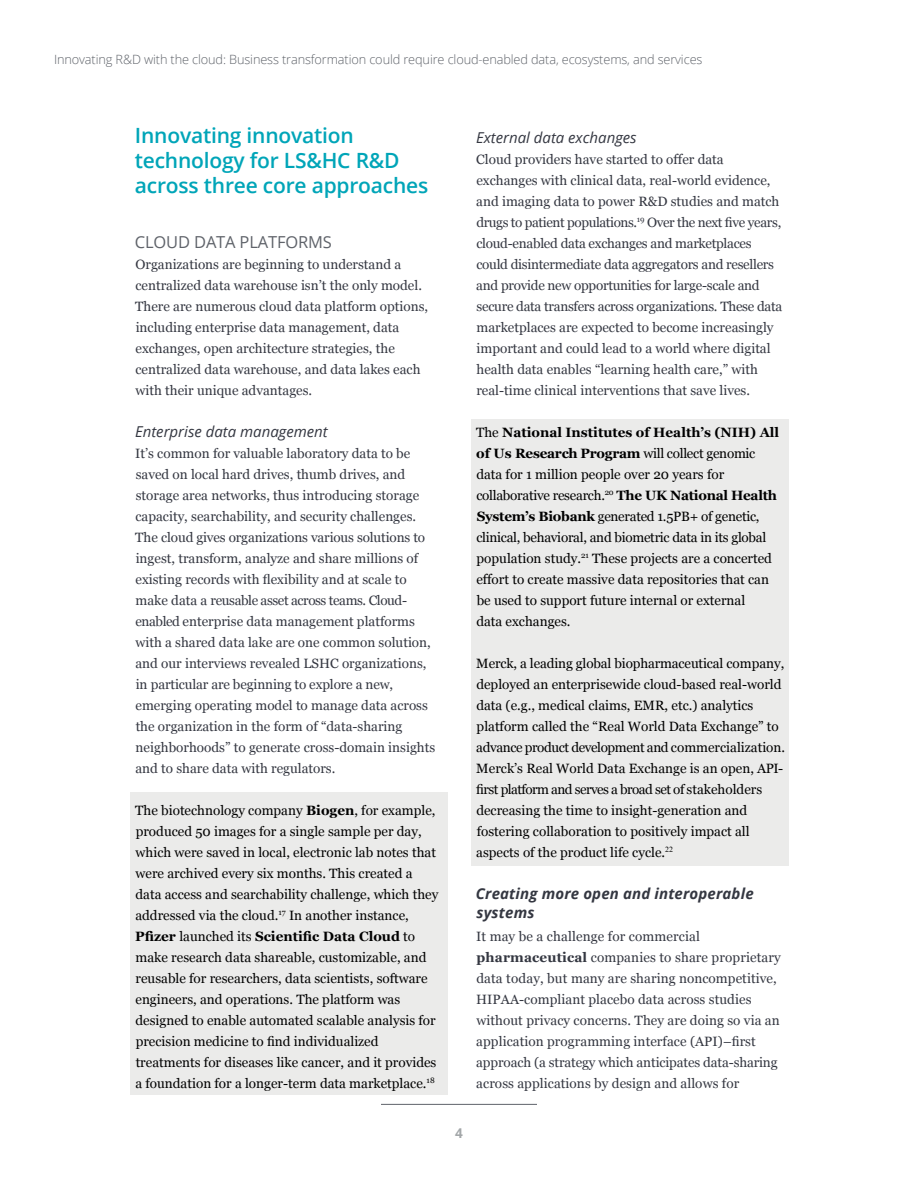
<style>
.page{position:relative;width:918px;height:1188px;background:#fff}
.page>*{position:absolute;margin:0;border:0;box-sizing:border-box;transform-origin:0 0}
.t1{font:600 21px/25.2px "Open Sans";letter-spacing:-.01em;color:#00a5b8}
.t2{font:16.5px "Open Sans";letter-spacing:-.01em;color:#5f636a}
.t3{font:italic 15px "Open Sans";color:#343741}
.t4{font:italic 700 15px/19.5px "Open Sans";letter-spacing:.01em;color:#343741}
.t5{font:13.5px/21px "Georgia";color:#343741}
.t6{font:13.5px/21px "Georgia";color:#000}
.t7{font:700 13.5px "Open Sans";color:#a3a7a9}
.t8{font:300 12.75px "Open Sans";letter-spacing:-.01em;color:#5f636a}
.s1{font-weight:700}
</style>
<div class="page">
<hr style="left:381px;top:1104px;width:156px;height:1px;background:#5f636a">
<div style="left:471px;top:419px;width:317px;height:447px;background:#ebebea"></div>
<div style="left:130px;top:793px;width:317px;height:302px;background:#ebebea"></div>
<p class="t8" style="left:54px;top:50px;width:650px">Innovating R&amp;D with the cloud: Business transformation could require cloud-enabled data, ecosystems, and services</p>
<h1 class="t1" style="left:135px;top:122px;width:295px">Innovating innovation technology for LS&amp;HC R&amp;D across three core approaches</h1>
<p class="t2" style="left:135px;top:230px;width:198px">CLOUD DATA PLATFORMS</p>
<p class="t5" style="left:135px;top:253px;width:294px">Organizations are beginning to understand a centralized data warehouse isn’t the only model.<br>There are numerous cloud data platform options, including enterprise data management, data exchanges, open architecture strategies, the centralized data warehouse, and data lakes each with their unique advantages.</p>
<p class="t3" style="left:135px;top:421px;width:194px">Enterprise data management</p>
<p class="t5" style="left:135px;top:442px;width:302px">It’s common for valuable laboratory data to be saved on local hard drives, thumb drives, and storage area networks, thus introducing storage capacity, searchability, and security challenges.<br>The cloud gives organizations various solutions to ingest, transform, analyze and share millions of existing records with flexibility and at scale to make data a reusable asset across teams. Cloud&shy;enabled enterprise data management platforms with a shared data lake are one common solution, and our interviews revealed LSHC organizations, in particular are beginning to explore a new, emerging operating model to manage data across the organization in the form of “data-sharing neighborhoods” to generate cross-domain insights and to share data with regulators.</p>
<p class="t6" style="left:135px;top:799px;width:305px">The biotechnology company <span class="s1">Biogen</span>, for example, produced 50 images for a single sample per day, which were saved in local, electronic lab notes that were archived every six months. This created a data access and searchability challenge, which they addressed via the cloud.<sup>17</sup> In another instance, <span class="s1">Pfizer</span> launched its <span class="s1">Scientific Data Cloud</span> to make research data shareable, customizable, and reusable for researchers, data scientists, software engineers, and operations. The platform was designed to enable automated scalable analysis for precision medicine to find individualized treatments for diseases like cancer, and it provides a foundation for a longer-term data marketplace.<sup>18</sup></p>
<p class="t3" style="left:476px;top:127px;width:162px">External data exchanges</p>
<p class="t5" style="left:476px;top:148px;width:307px">Cloud providers have started to offer data exchanges with clinical data, real-world evidence, and imaging data to power R&amp;D studies and match drugs to patient populations.<sup>19</sup> Over the next five years, cloud-enabled data exchanges and marketplaces could disintermediate data aggregators and resellers and provide new opportunities for large-scale and secure data transfers across organizations. These data marketplaces are expected to become increasingly important and could lead to a world where digital health data enables “learning health care,” with real-time clinical interventions that save lives.</p>
<p class="t6" style="left:476px;top:421px;width:305px">The <span class="s1">National Institutes of Health’s (NIH) All of Us Research Program</span> will collect genomic data for 1 million people over 20 years for collaborative research.<sup>20</sup> <span class="s1">The UK National Health System’s Biobank</span> generated 1.5PB+ of genetic, clinical, behavioral, and biometric data in its global population study.<sup>21</sup> These projects are a concerted effort to create massive data repositories that can be used to support future internal or external<br>data exchanges.</p>
<p class="t6" style="left:476px;top:652px;width:310px">Merck, a leading global biopharmaceutical company, deployed an enterprisewide cloud-based real-world data (e.g., medical claims, EMR, etc.) analytics platform called the “Real World Data Exchange” to advance product development and commercialization.<br>Merck’s Real World Data Exchange is an open, API&shy;first platform and serves a broad set of stakeholders decreasing the time to insight-generation and fostering collaboration to positively impact all aspects of the product life cycle.<sup>22</sup></p>
<p class="t4" style="left:476px;top:883px;width:279px">Creating more open and interoperable systems</p>
<p class="t5" style="left:476px;top:925px;width:306px">It may be a challenge for commercial <span class="s1">pharmaceutical</span> companies to share proprietary data today, but many are sharing noncompetitive, HIPAA-compliant placebo data across studies without privacy concerns. They are doing so via an application programming interface (API)–first approach (a strategy which anticipates data-sharing across applications by design and allows for</p>
<p class="t7" style="left:455px;top:1123px;width:9px">4</p>
</div>
